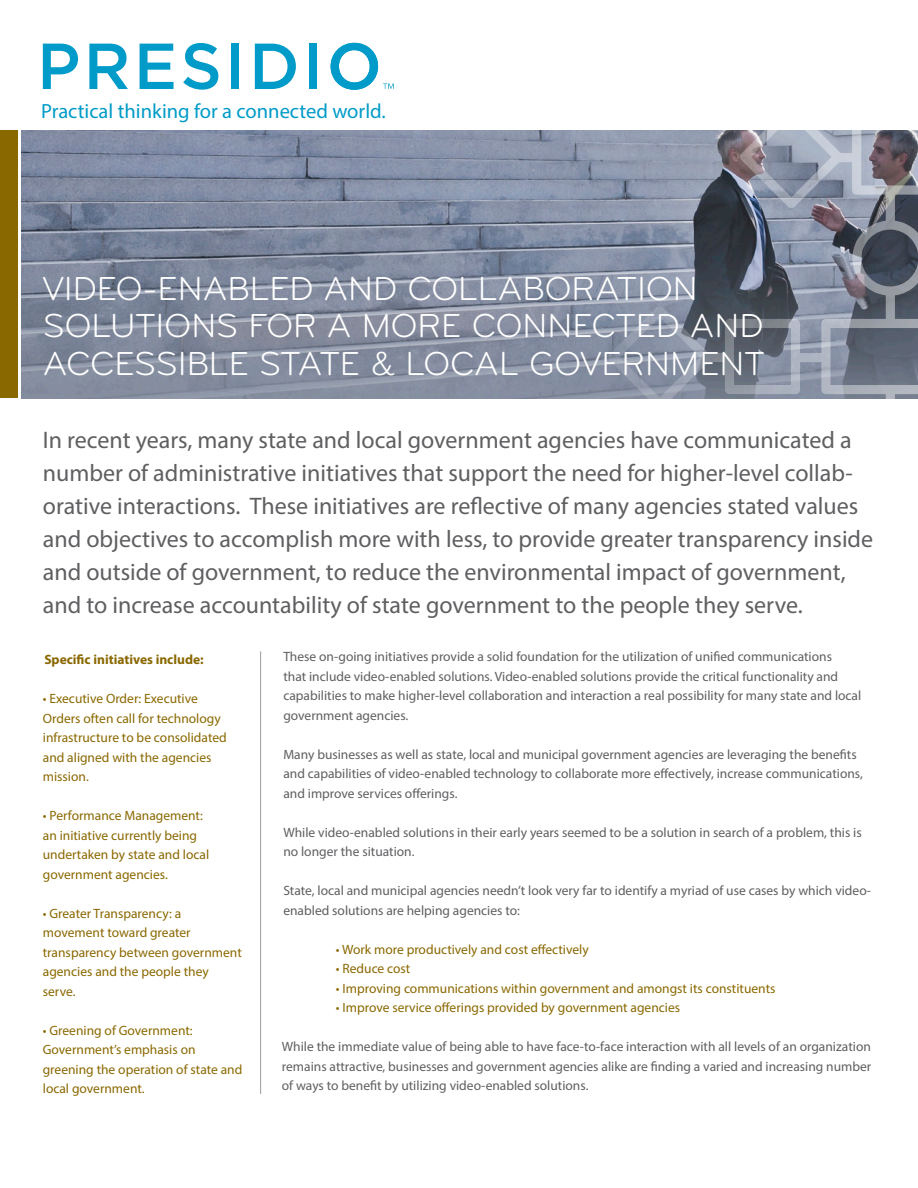
<style>
.page{position:relative;width:918px;height:1188px;background:#fff}
.page>*{position:absolute;margin:0;border:0;box-sizing:border-box;transform-origin:0 0}
.t1{font:34.5px/37.5px "Bryant";color:#fff}
.t2{font:24px/33px "Myriad Pro";color:#5f5f62}
.t3{font:20.55px "Myriad Pro";color:#009bc8}
.t4{font:13.5px/19.5px "Myriad Pro";color:#5f5f62}
.t5{font:13.5px/19.5px "Myriad Pro";color:#8a6800}
.t6{font:700 13.5px "Myriad Pro";color:#8a6800}
</style>
<div class="page">
<img style="left:22px;top:130px;width:586px;height:268px">
<svg style="left:608px;top:130px;width:310px;height:269px;background:#7b8291"></svg>
<div style="left:0;top:130px;width:17px;height:268px;background:#8a6800"></div>
<svg style="left:43px;top:44px;width:35px;height:45px"></svg>
<svg style="left:89px;top:44px;width:39px;height:45px"></svg>
<svg style="left:140px;top:44px;width:34px;height:45px"></svg>
<svg style="left:183px;top:43px;width:35px;height:47px"></svg>
<div style="left:231px;top:44px;width:8px;height:45px;background:#009bc8"></div>
<svg style="left:255px;top:44px;width:41px;height:45px"></svg>
<div style="left:309px;top:44px;width:8px;height:45px;background:#009bc8"></div>
<svg style="left:331px;top:43px;width:63px;height:47px"></svg>
<hr style="left:260px;top:652px;width:1px;height:442px;background:#9b9ca0">
<p class="t3" style="left:41px;top:98px;width:346px">Practical thinking for a connected world.</p>
<p class="t1" style="left:43px;top:270px;width:656px">VIDEO-ENABLED AND COLLABORATION</p>
<p class="t1" style="left:43px;top:307px;width:723px">SOLUTIONS FOR A MORE CONNECTED AND<br>ACCESSIBLE STATE &amp; LOCAL GOVERNMENT</p>
<p class="t2" style="left:43px;top:423px;width:832px">In recent years, many state and local government agencies have communicated a number of administrative initiatives that support the need for higher-level collab&shy;orative interactions. These initiatives are reflective of many agencies stated values and objectives to accomplish more with less, to provide greater transparency inside and outside of government, to reduce the environmental impact of government, and to increase accountability of state government to the people they serve.</p>
<p class="t6" style="left:44px;top:651px;width:161px">Specific initiatives include:</p>
<p class="t5" style="left:43px;top:689px;width:185px">• Executive Order: Executive<br>Orders often call for technology infrastructure to be consolidated and aligned with the agencies mission.</p>
<p class="t5" style="left:43px;top:806px;width:168px">• Performance Management: an initiative currently being undertaken by state and local government agencies.</p>
<p class="t5" style="left:43px;top:903px;width:200px">• Greater Transparency: a movement toward greater transparency between government agencies and the people they serve.</p>
<p class="t5" style="left:43px;top:1020px;width:201px">• Greening of Government:<br>Government’s emphasis on greening the operation of state and local government.</p>
<p class="t4" style="left:283px;top:647px;width:579px">These on-going initiatives provide a solid foundation for the utilization of unified communications<br>that include video-enabled solutions. Video-enabled solutions provide the critical functionality and capabilities to make higher-level collaboration and interaction a real possibility for many state and local government agencies.</p>
<p class="t4" style="left:283px;top:744px;width:581px">Many businesses as well as state, local and municipal government agencies are leveraging the benefits and capabilities of video-enabled technology to collaborate more effectively, increase communications, and improve services offerings.</p>
<p class="t4" style="left:283px;top:822px;width:580px">While video-enabled solutions in their early years seemed to be a solution in search of a problem, this is no longer the situation.</p>
<p class="t4" style="left:283px;top:881px;width:589px">State, local and municipal agencies needn’t look very far to identify a myriad of use cases by which video&shy;enabled solutions are helping agencies to:</p>
<p class="t5" style="left:336px;top:939px;width:254px">• Work more productively and cost effectively</p>
<p class="t5" style="left:336px;top:959px;width:76px">• Reduce cost</p>
<p class="t5" style="left:336px;top:978px;width:441px">• Improving communications within government and amongst its constituents</p>
<p class="t5" style="left:336px;top:998px;width:346px">• Improve service offerings provided by government agencies</p>
<p class="t4" style="left:282px;top:1037px;width:591px;text-align:justify">While the immediate value of being able to have face-to-face interaction with all levels of an organization remains attractive, businesses and government agencies alike are finding a varied and increasing number of ways to benefit by utilizing video-enabled solutions.</p>
</div>
